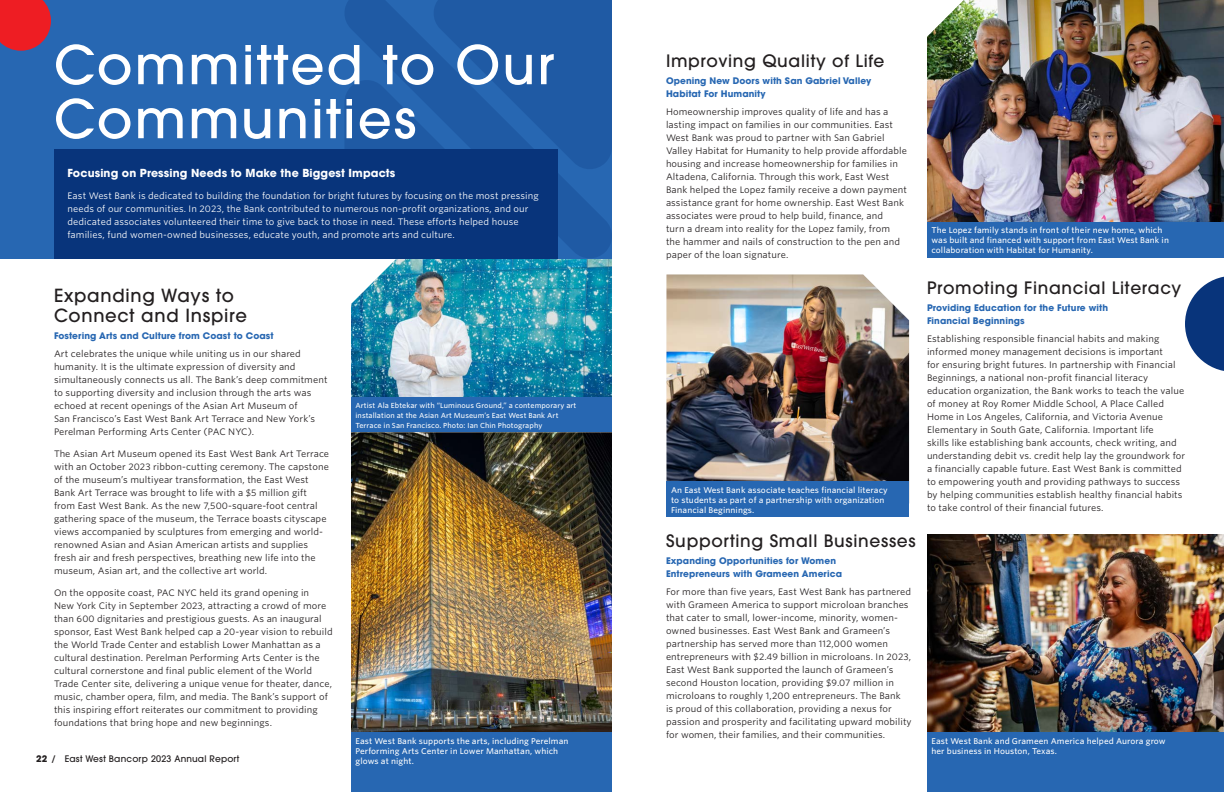
<style>
.page{position:relative;width:1224px;height:792px;background:#fff}
.page>*{position:absolute;margin:0;border:0;box-sizing:border-box;transform-origin:0 0}
.t1{font:500 53px/54px "ITC Avant Garde Pro";letter-spacing:.04em;color:#fff}
.t2{font:500 18px/20px "ITC Avant Garde Pro";letter-spacing:.04em;color:#231f20}
.t3{font:500 17px "ITC Avant Garde Pro";letter-spacing:.04em;color:#231f20}
.t4{font:700 11px "ITC Avant Garde Pro";letter-spacing:.01em;color:#fff}
.t5{font:9px/13px "Whitney S Sm";letter-spacing:.01em;color:#231f20}
.t6{font:9px/13px "Whitney S Sm";letter-spacing:.01em;color:#fff}
.t7{font:700 9px/13px "ITC Avant Garde Pro";letter-spacing:.01em;color:#2767b2}
.t8{font:500 9px "ITC Avant Garde Pro";letter-spacing:.02em;color:#231f20}
.t9{font:500 8px/10px "Whitney S Sm";letter-spacing:.01em;color:#fff}
.t10{font:500 7px/10px "Whitney S Sm";letter-spacing:.01em;color:#fff}
.s1{font-weight:700}
</style>
<div class="page">
<img style="left:351px;top:432px;width:261px;height:301px">
<img style="left:351px;top:258px;width:261px;height:140px">
<svg style="left:1185px;top:276px;width:39px;height:95px"></svg>
<div style="left:0;top:0;width:612px;height:258px;background:#2767b2"></div>
<svg style="left:345px;top:0;width:267px;height:258px"></svg>
<img style="left:927px;top:534px;width:297px;height:199px">
<div style="left:927px;top:733px;width:297px;height:59px;background:#2767b2"></div>
<div style="left:351px;top:398px;width:261px;height:34px;background:#2767b2"></div>
<div style="left:351px;top:733px;width:261px;height:59px;background:#2767b2"></div>
<img style="left:927px;top:0;width:297px;height:222px">
<div style="left:927px;top:222px;width:297px;height:36px;background:#2767b2"></div>
<img style="left:666px;top:275px;width:243px;height:207px">
<div style="left:666px;top:482px;width:243px;height:35px;background:#2767b2"></div>
<div style="left:54px;top:149px;width:504px;height:109px;background:#08347b"></div>
<svg style="left:0;top:0;width:51px;height:51px"></svg>
<div style="left:0;top:0;width:25px;height:25px;background:#ee1d23"></div>
<p class="t1" style="left:54px;top:37px;width:502px">Committed to Our<br>Communities</p>
<p class="t4" style="left:68px;top:166px;width:329px">Focusing on Pressing Needs to Make the Biggest Impacts</p>
<p class="t6" style="left:68px;top:190px;width:473px">East West Bank is dedicated to building the foundation for bright futures by focusing on the most pressing needs of our communities. In 2023, the Bank contributed to numerous non-profit organizations, and our dedicated associates volunteered their time to give back to those in need. These efforts helped house families, fund women-owned businesses, educate youth, and promote arts and culture.</p>
<p class="t2" style="left:54px;top:285px;width:195px">Expanding Ways to<br>Connect and Inspire</p>
<p class="t7" style="left:54px;top:329px;width:221px">Fostering Arts and Culture from Coast to Coast</p>
<p class="t5" style="left:54px;top:347px;width:275px">Art celebrates the unique while uniting us in our shared humanity. It is the ultimate expression of diversity and simultaneously connects us all. The Bank’s deep commitment to supporting diversity and inclusion through the arts was echoed at recent openings of the Asian Art Museum of<br>San Francisco’s East West Bank Art Terrace and New York’s Perelman Performing Arts Center (PAC NYC).</p>
<p class="t5" style="left:54px;top:447px;width:277px">The Asian Art Museum opened its East West Bank Art Terrace with an October 2023 ribbon-cutting ceremony. The capstone of the museum’s multiyear transformation, the East West Bank Art Terrace was brought to life with a $5 million gift from East West Bank. As the new 7,500-square-foot central gathering space of the museum, the Terrace boasts cityscape views accompanied by sculptures from emerging and world&shy;renowned Asian and Asian American artists and supplies fresh air and fresh perspectives, breathing new life into the museum, Asian art, and the collective art world.</p>
<p class="t5" style="left:54px;top:586px;width:280px">On the opposite coast, PAC NYC held its grand opening in<br>New York City in September 2023, attracting a crowd of more than 600 dignitaries and prestigious guests. As an inaugural sponsor, East West Bank helped cap a 20-year vision to rebuild the World Trade Center and establish Lower Manhattan as a cultural destination. Perelman Performing Arts Center is the cultural cornerstone and final public element of the World Trade Center site, delivering a unique venue for theater, dance, music, chamber opera, film, and media. The Bank’s support of this inspiring effort reiterates our commitment to providing foundations that bring hope and new beginnings.</p>
<p class="t8" style="left:36px;top:753px;width:205px"><span class="s1">22</span> / East West Bancorp 2023 Annual Report</p>
<p class="t10" style="left:356px;top:400px;width:222px">Artist Ala Ebtekar with “Luminous Ground,” a contemporary art installation at the Asian Art Museum’s East West Bank Art<br>Terrace in San Francisco. Photo: Ian Chin Photography</p>
<p class="t9" style="left:356px;top:736px;width:214px">East West Bank supports the arts, including Perelman<br>Performing Arts Center in Lower Manhattan, which glows at night.</p>
<p class="t3" style="left:666px;top:50px;width:220px">Improving Quality of Life</p>
<p class="t7" style="left:666px;top:74px;width:207px">Opening New Doors with San Gabriel Valley<br>Habitat For Humanity</p>
<p class="t5" style="left:666px;top:105px;width:243px">Homeownership improves quality of life and has a lasting impact on families in our communities. East West Bank was proud to partner with San Gabriel Valley Habitat for Humanity to help provide affordable housing and increase homeownership for families in Altadena, California. Through this work, East West Bank helped the Lopez family receive a down payment assistance grant for home ownership. East West Bank associates were proud to help build, finance, and<br>turn a dream into reality for the Lopez family, from<br>the hammer and nails of construction to the pen and paper of the loan signature.</p>
<p class="t9" style="left:671px;top:485px;width:218px">An East West Bank associate teaches financial literacy to students as part of a partnership with organization<br>Financial Beginnings.</p>
<p class="t3" style="left:666px;top:530px;width:251px">Supporting Small Businesses</p>
<p class="t7" style="left:666px;top:554px;width:178px">Expanding Opportunities for Women<br>Entrepreneurs with Grameen America</p>
<p class="t5" style="left:666px;top:585px;width:247px">For more than five years, East West Bank has partnered with Grameen America to support microloan branches that cater to small, lower-income, minority, women&shy;owned businesses. East West Bank and Grameen’s partnership has served more than 112,000 women entrepreneurs with $2.49 billion in microloans. In 2023, East West Bank supported the launch of Grameen’s second Houston location, providing $9.07 million in microloans to roughly 1,200 entrepreneurs. The Bank<br>is proud of this collaboration, providing a nexus for passion and prosperity and facilitating upward mobility for women, their families, and their communities.</p>
<p class="t9" style="left:932px;top:225px;width:239px">The Lopez family stands in front of their new home, which was built and financed with support from East West Bank in collaboration with Habitat for Humanity.</p>
<p class="t3" style="left:927px;top:277px;width:256px">Promoting Financial Literacy</p>
<p class="t7" style="left:927px;top:301px;width:183px">Providing Education for the Future with<br>Financial Beginnings</p>
<p class="t5" style="left:927px;top:332px;width:260px">Establishing responsible financial habits and making informed money management decisions is important<br>for ensuring bright futures. In partnership with Financial Beginnings, a national non-profit financial literacy education organization, the Bank works to teach the value of money at Roy Romer Middle School, A Place Called Home in Los Angeles, California, and Victoria Avenue Elementary in South Gate, California. Important life<br>skills like establishing bank accounts, check writing, and understanding debit vs. credit help lay the groundwork for a financially capable future. East West Bank is committed to empowering youth and providing pathways to success by helping communities establish healthy financial habits to take control of their financial futures.</p>
<p class="t9" style="left:932px;top:736px;width:236px">East West Bank and Grameen America helped Aurora grow her business in Houston, Texas.</p>
</div>
